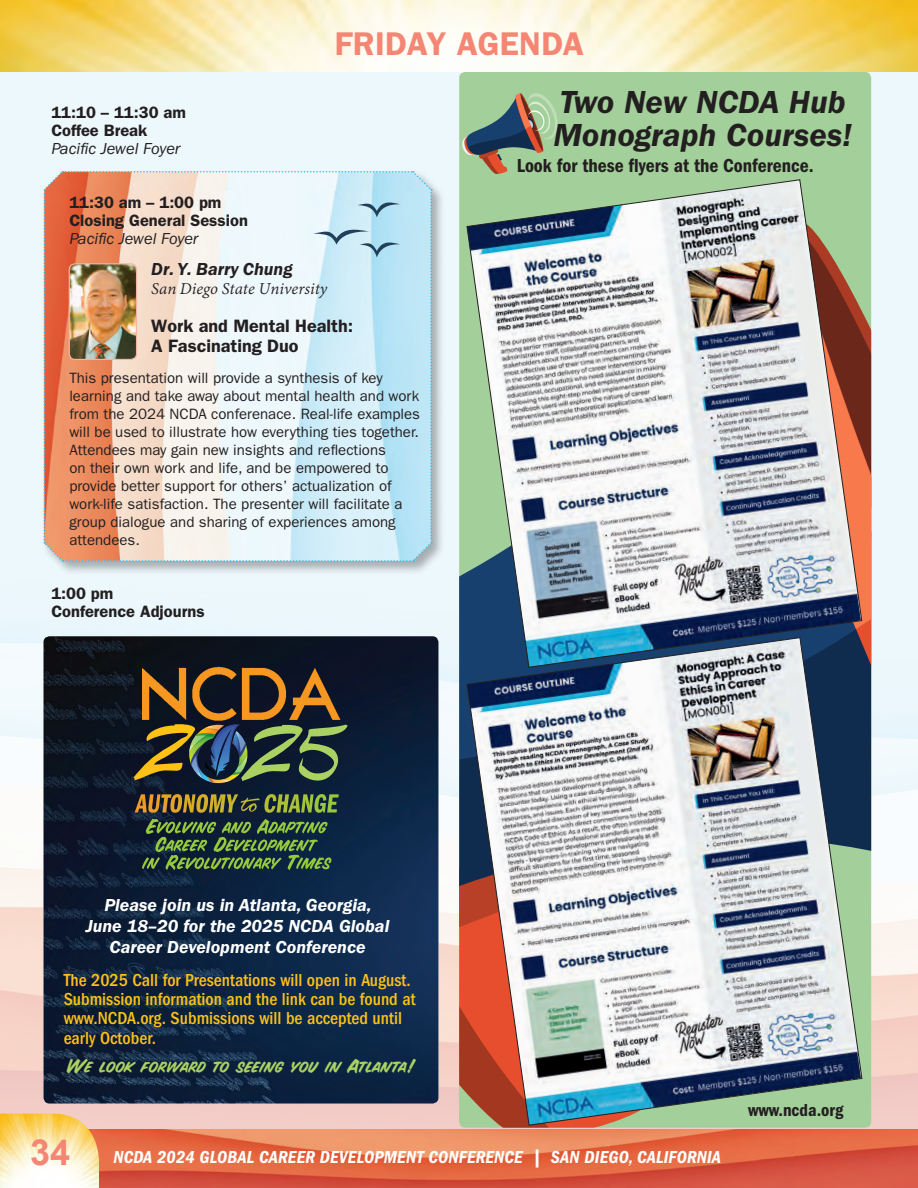
<style>
.page{position:relative;width:918px;height:1188px;background:#fff}
.page>*{position:absolute;margin:0;border:0;box-sizing:border-box;transform-origin:0 0}
.t1{font:italic 600 33px/33px "ITC Franklin Gothic Std";color:#231f20}
.t2{font:600 33px "ITC Franklin Gothic Std";letter-spacing:.01em;color:#f48673}
.t3{font:19.5px "ITC Franklin Gothic Std Dm Cd";color:#231f20}
.t4{font:500 condensed 18px/19.5px "ITC Franklin Gothic Std";color:#fdc215}
.t5{font:italic 600 18px/21px "ITC Franklin Gothic Std";color:#fff;text-align:center}
.t6{font:18px "ITC Franklin Gothic Std Dm Cd It";letter-spacing:.01em;color:#fff}
.t7{font:600 18px/19.5px "ITC Franklin Gothic Std";color:#231f20}
.t8{font:18px "Snyder";color:#aad263}
.t9{font:italic 18px "Adobe Devanagari";color:#231f20}
.t10{font:italic 600 18px "ITC Franklin Gothic Std";color:#231f20}
.t11{font:18px "ITC Franklin Gothic Std Dm Cd";color:#231f20}
.t12{font:600 16.5px/18px "ITC Franklin Gothic Std";color:#231f20}
.t13{font:italic 16.5px "ITC Franklin Gothic Std";color:#231f20}
.t14{font:15px/18px "ITC Franklin Gothic Std";color:#231f20}
.s1{font-family:"Arial";font-weight:700;font-size:36px;color:#f48673}
</style>
<div class="page">
<img style="left:0;top:72px;width:918px;height:1058px">
<div style="left:42px;top:169px;width:403px;height:406px;background:#231f20;opacity:.35"></div>
<img style="left:99px;top:1130px;width:819px;height:58px">
<img style="left:0;top:1114px;width:99px;height:74px">
<img style="left:0;top:0;width:918px;height:72px">
<img style="left:44px;top:636px;width:394px;height:468px">
<img style="left:143px;top:665px;width:204px;height:59px">
<svg style="left:134px;top:724px;width:214px;height:59px;background:#45523f"></svg>
<svg style="left:135px;top:794px;width:204px;height:19px;background:#666631"></svg>
<svg style="left:142px;top:819px;width:189px;height:51px;background:#37543a"></svg>
<div style="left:459px;top:72px;width:412px;height:1056px;background:#a3cf9a;border-radius:6px"></div>
<svg style="left:459px;top:931px;width:131px;height:197px"></svg>
<svg style="left:862px;top:629px;width:9px;height:222px;background:#282f4a"></svg>
<svg style="left:862px;top:312px;width:9px;height:317px;background:#ba5737"></svg>
<img style="left:467px;top:179px;width:395px;height:458px">
<img style="left:467px;top:637px;width:395px;height:489px">
<svg style="left:462px;top:93px;width:96px;height:81px"></svg>
<svg style="left:43px;top:171px;width:389px;height:391px;background:#ded6d1"></svg>
<h1 class="t2" style="left:335px;top:24px;width:251px">FRIDAY AGENDA</h1>
<p class="t12" style="left:51px;top:103px;width:136px">11:10 – 11:30 am<br>Coffee Break</p>
<p class="t13" style="left:51px;top:139px;width:131px">Pacific Jewel Foyer</p>
<p class="t12" style="left:69px;top:193px;width:180px">11:30 am – 1:00 pm<br>Closing General Session</p>
<p class="t13" style="left:69px;top:229px;width:131px">Pacific Jewel Foyer</p>
<p class="t10" style="left:151px;top:259px;width:143px">Dr. Y. Barry Chung</p>
<p class="t9" style="left:151px;top:278px;width:178px">San Diego State University</p>
<p class="t7" style="left:151px;top:317px;width:203px">Work and Mental Health:<br>A Fascinating Duo</p>
<p class="t14" style="left:69px;top:369px;width:352px">This presentation will provide a synthesis of key learning and take away about mental health and work from the 2024 NCDA conferenace. Real-life examples will be used to illustrate how everything ties together.<br>Attendees may gain new insights and reflections<br>on their own work and life, and be empowered to provide better support for others’ actualization of work-life satisfaction. The presenter will facilitate a group dialogue and sharing of experiences among attendees.</p>
<p class="t12" style="left:51px;top:584px;width:155px">1:00 pm<br>Conference Adjourns</p>
<h1 class="t1" style="left:553px;top:86px;width:300px">Two New NCDA Hub<br>Monograph Courses!</h1>
<h2 class="t3" style="left:517px;top:154px;width:298px">Look for these flyers at the Conference.</h2>
<p class="t5" style="left:86px;top:895px;width:305px">Please join us in Atlanta, Georgia,<br>June 18–20 for the 2025 NCDA Global<br>Career Development Conference</p>
<p class="t4" style="left:64px;top:970px;width:353px">The 2025 Call for Presentations will open in August.<br>Submission information and the link can be found at www.NCDA.org. Submissions will be accepted until early October.</p>
<p class="t8" style="left:67px;top:1058px;width:349px">We look forward to seeing you in Atlanta!</p>
<p class="t11" style="left:748px;top:1100px;width:97px">www.ncda.org</p>
<p class="t6" style="left:30px;top:1147px;width:692px"><span class="s1">34</span> NCDA 2024 GLOBAL CAREER DEVELOPMENT CONFERENCE | SAN DIEGO, CALIFORNIA</p>
</div>
